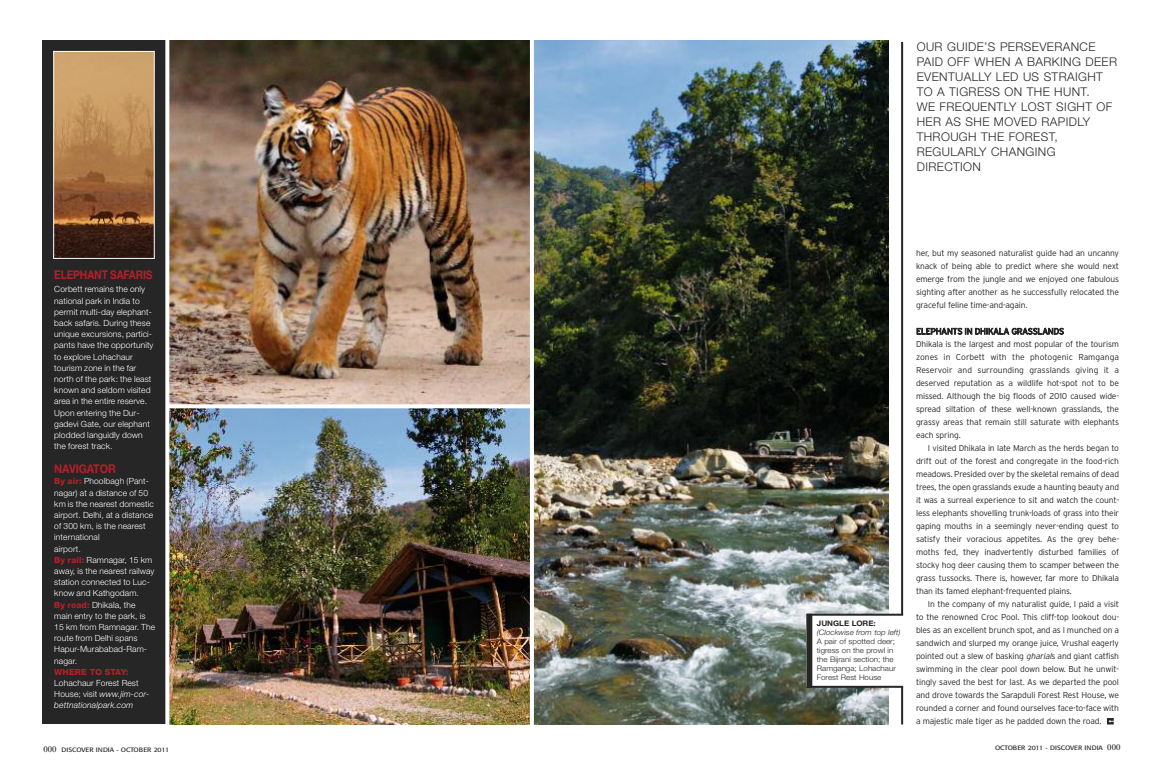
<style>
.page{position:relative;width:1163px;height:774px;background:#fff}
.page>*{position:absolute;margin:0;border:0;box-sizing:border-box;transform-origin:0 0}
.t1{font:300 12px/15px "Helvetica Neue";letter-spacing:.035em;color:#272627}
.t2{font:700 12px "Helvetica Neue";letter-spacing:-.01em;color:#b12127;scale:.85 1}
.t3{font:700 12px "Helvetica Neue";letter-spacing:-.01em;color:#b12127;scale:.9 1}
.t4{font:300 8.5px/13px "Interstate";letter-spacing:-.02em;color:#272627;text-align:justify}
.t5{font:300 8.5px/11.2px "Helvetica Neue";letter-spacing:.01em;color:#fff}
.t6{font:italic 300 8.5px/11.2px "Helvetica Neue";letter-spacing:.01em;color:#fff}
.t7{font:800 8.5px "Helvetica Neue";letter-spacing:.01em;color:#b12127}
.t8{font:300 7.6px/8.9px "Helvetica Neue";color:#272627;scale:1.05 1}
.t9{font:italic 300 7.6px "Helvetica Neue";color:#272627;scale:1.05 1}
.t10{font:700 7.6px "Helvetica Neue";color:#272627;scale:1.05 1}
.t11{font:6.3px "Formata";color:#272627;scale:1.11 1}
.s1{font-weight:800;color:#b12127}
.s2{font-style:normal}
.s3{font-style:italic}
.s4{font-family:"Apple Garamond";font-size:9px}
</style>
<div class="page">
<img style="left:534px;top:40px;width:354px;height:684px">
<hr style="left:901px;top:42px;width:2px;height:682px;background:#272627">
<svg style="left:1107px;top:718px;width:6px;height:6px"></svg>
<div style="left:806px;top:614px;width:101px;height:72px;background:#fff"></div>
<hr style="left:806px;top:614px;width:97px;height:2px;background:#272627">
<hr style="left:806px;top:686px;width:97px;height:2px;background:#272627">
<div style="left:806px;top:614px;width:6px;height:74px;background:#272627"></div>
<img style="left:169px;top:40px;width:361px;height:364px">
<img style="left:169px;top:408px;width:361px;height:316px">
<div style="left:43px;top:40px;width:124px;height:684px;background:#272627"></div>
<img style="left:55px;top:53px;width:98px;height:204px">
<div style="left:53px;top:51px;width:102px;height:208px;border:1px solid #fff"></div>
<svg style="left:165px;top:40px;width:2px;height:684px"></svg>
<svg style="left:169px;top:404px;width:361px;height:1px"></svg>
<h1 class="t2" style="left:54px;top:271px;width:117px">ELEPHANT SAFARIS</h1>
<p class="t5" style="left:54px;top:284px;width:101px">Corbett remains the only national park in India to permit multi-day elephant&shy;back safaris. During these unique excursions, partici&shy;pants have the opportunity to explore Lohachaur tourism zone in the far north of the park: the least known and seldom visited area in the entire reserve.<br>Upon entering the Dur&shy;gadevi Gate, our elephant plodded languidly down the forest track.</p>
<h1 class="t3" style="left:54px;top:465px;width:70px">NAVIGATOR</h1>
<p class="t5" style="left:54px;top:477px;width:102px"><span class="s1">By air:</span> Phoolbagh (Pant&shy;nagar) at a distance of 50 km is the nearest domestic airport. Delhi, at a distance of 300 km, is the nearest international<br>airport.<br><span class="s1">By rail:</span> Ramnagar, 15 km away, is the nearest railway station connected to Luc&shy;know and Kathgodam.<br><span class="s1">By road:</span> Dhikala, the main entry to the park, is<br>15 km from Ramnagar. The route from Delhi spans<br>Hapur-Murababad-Ram&shy;nagar.</p>
<p class="t7" style="left:54px;top:669px;width:76px">WHERE TO STAY:</p>
<p class="t6" style="left:54px;top:678px;width:97px"><span class="s2">Lohachaur Forest Rest<br>House; visit</span> www.jim-cor&shy;bettnationalpark.com</p>
<h1 class="t1" style="left:916px;top:40px;width:202px">OUR GUIDE’S PERSEVERANCE<br>PAID OFF WHEN A BARKING DEER<br>EVENTUALLY LED US STRAIGHT<br>TO A TIGRESS ON THE HUNT.<br>WE FREQUENTLY LOST SIGHT OF<br>HER AS SHE MOVED RAPIDLY<br>THROUGH THE FOREST,<br>REGULARLY CHANGING<br>DIRECTION</h1>
<p class="t10" style="left:816px;top:621px;width:58px">JUNGLE LORE:</p>
<p class="t9" style="left:816px;top:630px;width:81px">(Clockwise from top left)</p>
<p class="t8" style="left:816px;top:638px;width:77px">A pair of spotted deer; tigress on the prowl in the Bijrani section; the<br>Ramganga; Lohachaur<br>Forest Rest House</p>
<p class="t4" style="left:915px;top:247px;width:204px">her, but my seasoned naturalist guide had an uncanny knack of being able to predict where she would next emerge from the jungle and we enjoyed one fabulous sighting after another as he successfully relocated the graceful feline time-and-again.</p>
<p class="t4" style="left:915px;top:325px;width:204px;text-align:left">ELEPHANTS IN DHIKALA GRASSLANDS<br>Dhikala is the largest and most popular of the tourism zones in Corbett with the photogenic Ramganga Reservoir and surrounding grasslands giving it a deserved reputation as a wildlife hot-spot not to be missed. Although the big floods of 2010 caused wide&shy;spread siltation of these well-known grasslands, the grassy areas that remain still saturate with elephants each spring.</p>
<p class="t4" style="left:915px;top:442px;width:204px;text-indent:12px">I visited Dhikala in late March as the herds began to drift out of the forest and congregate in the food-rich meadows. Presided over by the skeletal remains of dead trees, the open grasslands exude a haunting beauty and it was a surreal experience to sit and watch the count&shy;less elephants shovelling trunk-loads of grass into their gaping mouths in a seemingly never-ending quest to satisfy their voracious appetites. As the grey behe&shy;moths fed, they inadvertently disturbed families of stocky hog deer causing them to scamper between the grass tussocks. There is, however, far more to Dhikala than its famed elephant-frequented plains.</p>
<p class="t4" style="left:915px;top:598px;width:204px;text-indent:12px">In the company of my naturalist guide, I paid a visit to the renowned Croc Pool. This cliff-top lookout dou&shy;bles as an excellent brunch spot, and as I munched on a sandwich and slurped my orange juice, Vrushal eagerly pointed out a slew of basking <span class="s3">gharial</span>s and giant catfish swimming in the clear pool down below. But he unwit&shy;tingly saved the best for last. As we departed the pool and drove towards the Sarapduli Forest Rest House, we rounded a corner and found ourselves face-to-face with a majestic male tiger as he padded down the road.</p>
<p class="t11" style="left:44px;top:746px;width:115px"><span class="s4">000</span> DISCOVER INDIA - OCTOBER 2011</p>
<p class="t11" style="left:994px;top:745px;width:114px">OCTOBER 2011 - DISCOVER INDIA <span class="s4">000</span></p>
</div>
